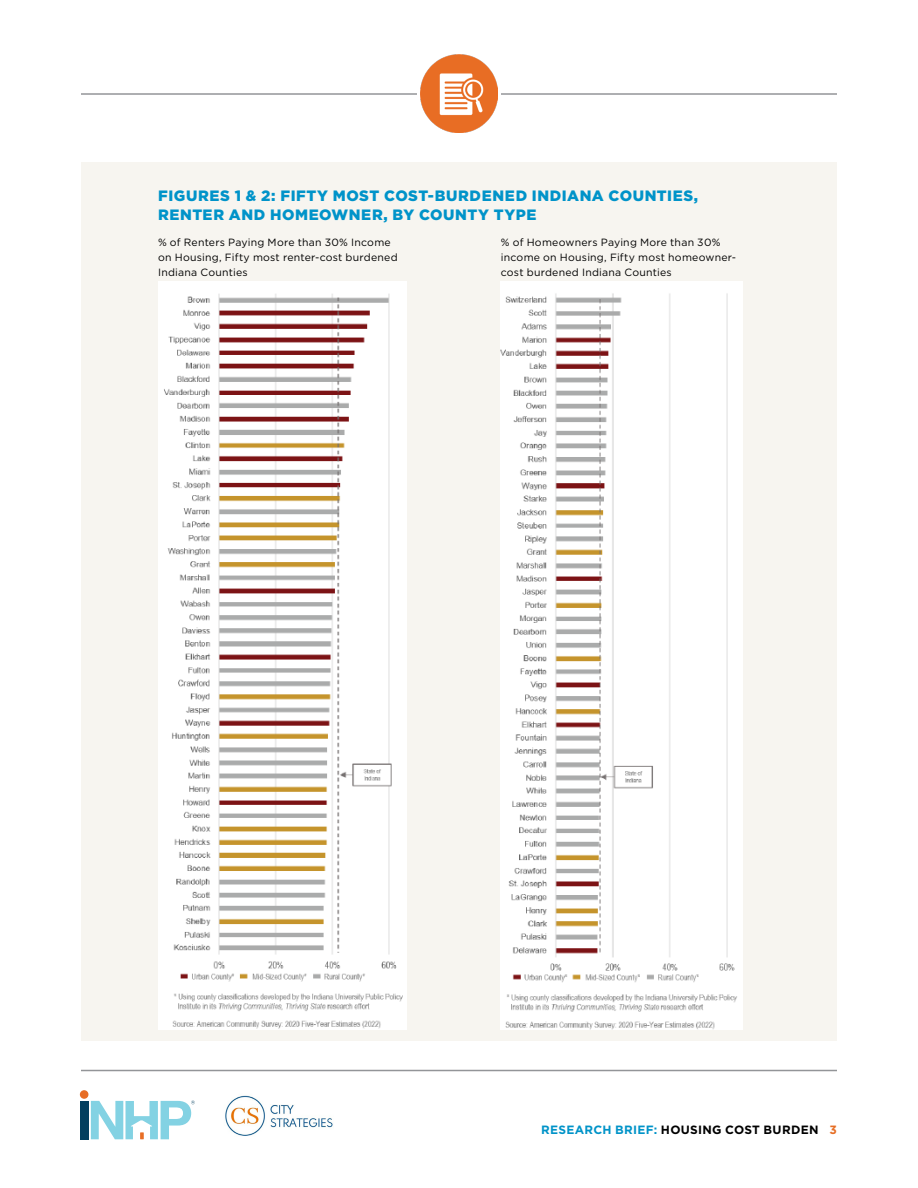
<style>
.page{position:relative;width:918px;height:1188px;background:#fff}
.page>*{position:absolute;margin:0;border:0;box-sizing:border-box;transform-origin:0 0}
.t1{font:900 15px/19.5px "Gotham";letter-spacing:.04em;color:#0093c9}
.t2{font:700 12px "Gotham";letter-spacing:.025em;color:#000}
.t3{font:10.5px/15px "Gotham";letter-spacing:.02em;color:#000}
.s1{color:#0093c8}
.s2{color:#e66e25}
</style>
<div class="page">
<div style="left:80px;top:1101px;width:8px;height:38px;background:#033f5f"></div>
<div style="left:80px;top:1090px;width:8px;height:9px;background:#e76d25;border-radius:50%"></div>
<svg style="left:91px;top:1100px;width:104px;height:39px"></svg>
<img style="left:225px;top:1095px;width:108px;height:41px">
<hr style="left:81px;top:1070px;width:756px;height:1px;background:#939598">
<hr style="left:81px;top:93px;width:756px;height:2px;background:#939598">
<div style="left:417px;top:52px;width:84px;height:82px;background:#fff"></div>
<img style="left:420px;top:54px;width:78px;height:78px">
<div style="left:81px;top:162px;width:756px;height:878px;background:#f7f5f0"></div>
<img style="left:158px;top:282px;width:248px;height:747px">
<img style="left:501px;top:282px;width:241px;height:747px">
<h1 class="t1" style="left:158px;top:186px;width:542px">FIGURES 1 &amp; 2: FIFTY MOST COST-BURDENED INDIANA COUNTIES,<br>RENTER AND HOMEOWNER, BY COUNTY TYPE</h1>
<p class="t3" style="left:501px;top:235px;width:237px">% of Homeowners Paying More than 30% income on Housing, Fifty most homeowner&shy;cost burdened Indiana Counties</p>
<p class="t3" style="left:158px;top:235px;width:241px">% of Renters Paying More than 30% Income on Housing, Fifty most renter-cost burdened<br>Indiana Counties</p>
<p class="t2" style="left:541px;top:1122px;width:297px"><span class="s1">RESEARCH BRIEF:</span> HOUSING COST BURDEN <span class="s2">3</span></p>
</div>
